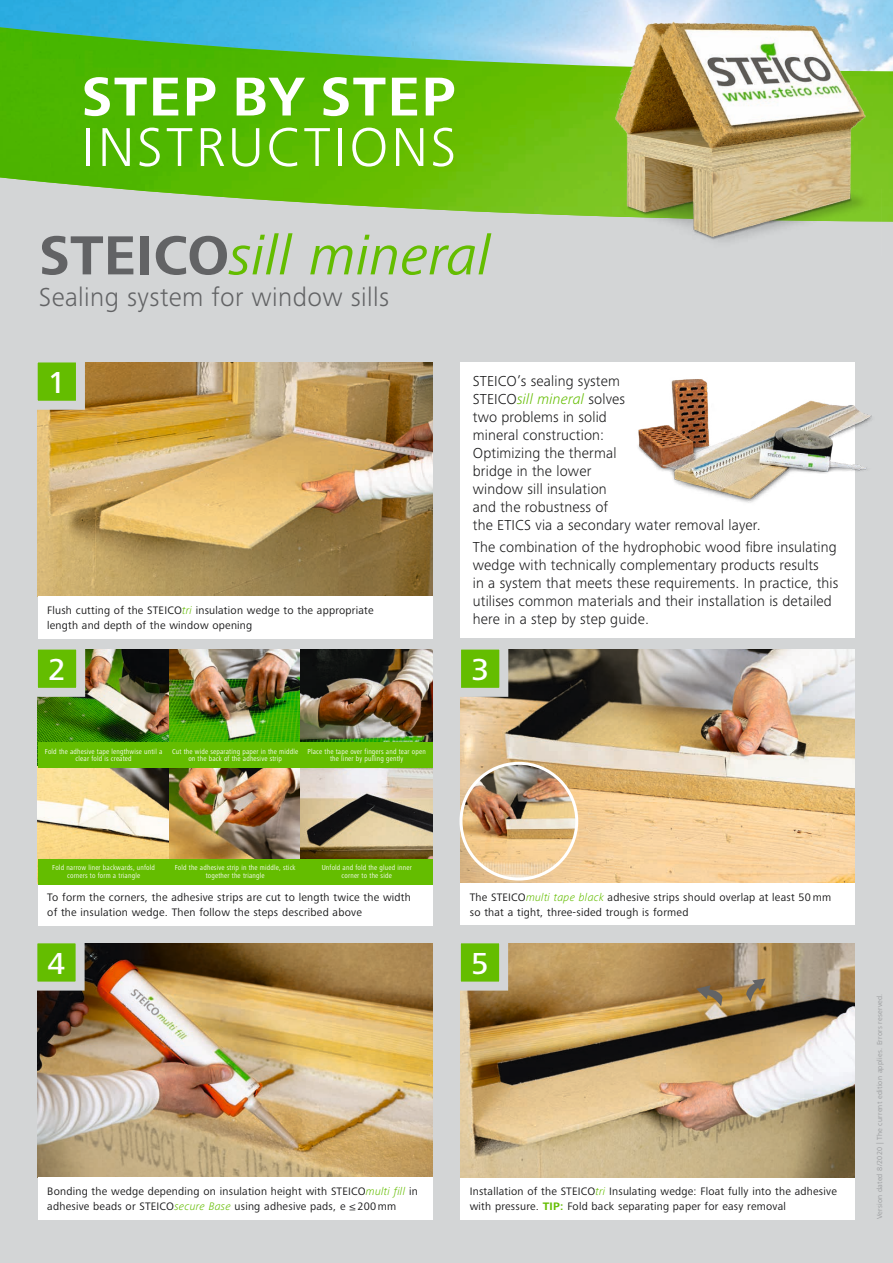
<style>
.page{position:relative;width:893px;height:1263px;background:#d3d5d6}
.page>*{position:absolute;margin:0;border:0;box-sizing:border-box;transform-origin:0 0}
.t1{font:italic 57px "Frutiger Next LTW1 G";letter-spacing:.005em;color:#64bd00}
.t2{font:300 56.7px "Frutiger Next LTW1 G";letter-spacing:.045em;color:#fff}
.t3{font:700 56.7px "Frutiger Next LTW1 G";letter-spacing:.03em;color:#fff}
.t4{font:500 31.5px "Frutiger Next LTW1 G";color:#fff}
.t5{font:300 27px "Frutiger Next LTW1 G";letter-spacing:.015em;color:#626365}
.t6{font:300 15px/18px "Frutiger Next LTW1 G";letter-spacing:.01em;color:#19191a}
.t7{font:11.25px/15px "Frutiger Next LTW1 G";letter-spacing:.02em;color:#19191a}
.t8{font:condensed 7.5px/7.5px "Frutiger Next LTW1 G";letter-spacing:.02em;color:#fff;text-align:center}
.t9{font:7.5px "Frutiger Next LTW1 G";letter-spacing:.03em;color:#9b9d9f}
.s1{font-weight:700;font-style:normal;color:#626365}
.s2{font-family:"Frutiger Next Pro";font-weight:300;font-style:italic;color:#64bd00}
.s3{font-style:italic;color:#64bd00}
.s4{font-weight:300;font-style:italic;color:#64bd00}
.s5{font-weight:700;color:#64bd00}
</style>
<div class="page">
<img style="left:0;top:72px;width:893px;height:150px">
<img style="left:0;top:0;width:893px;height:71px">
<img style="left:460px;top:649px;width:395px;height:234px">
<div style="left:460px;top:883px;width:395px;height:42px;background:#fff"></div>
<img style="left:38px;top:944px;width:394px;height:233px">
<div style="left:38px;top:1177px;width:394px;height:43px;background:#fff"></div>
<img style="left:460px;top:944px;width:395px;height:233px">
<div style="left:460px;top:1177px;width:395px;height:42px;background:#fff"></div>
<svg style="left:460px;top:649px;width:53px;height:52px"></svg>
<svg style="left:37px;top:943px;width:52px;height:52px"></svg>
<svg style="left:460px;top:943px;width:53px;height:52px"></svg>
<img style="left:38px;top:362px;width:394px;height:234px">
<div style="left:38px;top:596px;width:394px;height:42px;background:#fff"></div>
<svg style="left:37px;top:362px;width:52px;height:52px"></svg>
<img style="left:38px;top:650px;width:131px;height:92px">
<svg style="left:38px;top:767px;width:131px;height:92px;background:#e0cc97"></svg>
<img style="left:169px;top:650px;width:132px;height:92px">
<img style="left:169px;top:767px;width:132px;height:92px">
<img style="left:301px;top:650px;width:131px;height:92px">
<svg style="left:301px;top:767px;width:131px;height:92px;background:#a99d83"></svg>
<div style="left:38px;top:884px;width:394px;height:42px;background:#fff"></div>
<svg style="left:37px;top:638px;width:53px;height:63px"></svg>
<div style="left:38px;top:742px;width:131px;height:25px;background:#64bd00"></div>
<div style="left:169px;top:742px;width:132px;height:25px;background:#64bd00"></div>
<div style="left:301px;top:742px;width:131px;height:25px;background:#64bd00"></div>
<div style="left:38px;top:859px;width:131px;height:25px;background:#64bd00"></div>
<div style="left:169px;top:859px;width:132px;height:25px;background:#64bd00"></div>
<div style="left:301px;top:859px;width:131px;height:25px;background:#64bd00"></div>
<img style="left:606px;top:13px;width:276px;height:228px">
<div style="left:460px;top:362px;width:395px;height:276px;background:#fff"></div>
<img style="left:638px;top:379px;width:234px;height:124px">
<img style="left:461px;top:764px;width:116px;height:115px">
<div style="left:459px;top:762px;width:119px;height:118px;border:3px solid #fff;border-radius:50%"></div>
<svg style="left:696px;top:985px;width:26px;height:21px"></svg>
<svg style="left:746px;top:978px;width:20px;height:24px"></svg>
<h2 class="t3" style="left:81px;top:64px;width:376px">STEP BY STEP</h2>
<h2 class="t2" style="left:82px;top:115px;width:376px">INSTRUCTIONS</h2>
<h1 class="t1" style="left:39px;top:223px;width:454px"><span class="s1">STEICO</span>sill mineral</h1>
<h3 class="t5" style="left:39px;top:281px;width:352px">Sealing system for window sills</h3>
<h3 class="t4" style="left:48px;top:364px;width:19px">1</h3>
<p class="t7" style="left:47px;top:603px;width:328px">Flush cutting of the STEICO<span class="s2">tri</span> insulation wedge to the appropriate length and depth of the window opening</p>
<h3 class="t4" style="left:48px;top:651px;width:19px">2</h3>
<p class="t8" style="left:45px;top:747px;width:119px">Fold the adhesive tape lengthwise until a clear fold is created</p>
<p class="t8" style="left:172px;top:747px;width:128px">Cut the wide separating paper in the middle on the back of the adhesive strip</p>
<p class="t8" style="left:308px;top:747px;width:120px">Place the tape over fingers and tear open the liner by pulling gently</p>
<h3 class="t6" style="left:473px;top:372px;width:289px">STEICO’s sealing system<br>STEICO<span class="s3">sill mineral</span> solves<br>two problems in solid<br>mineral construction:<br>Optimizing the thermal<br>bridge in the lower<br>window sill insulation<br>and the robustness of<br>the ETICS via a secondary water removal layer.</h3>
<p class="t6" style="left:473px;top:538px;width:367px">The combination of the hydrophobic wood fibre insulating wedge with technically complementary products results<br>in a system that meets these requirements. In practice, this utilises common materials and their installation is detailed here in a step by step guide.</p>
<h3 class="t4" style="left:471px;top:651px;width:19px">3</h3>
<p class="t8" style="left:52px;top:864px;width:104px">Fold narrow liner backwards, unfold corners to form a triangle</p>
<p class="t8" style="left:175px;top:864px;width:122px">Fold the adhesive strip in the middle, stick together the triangle</p>
<p class="t8" style="left:322px;top:864px;width:92px">Unfold and fold the glued inner corner to the side</p>
<p class="t7" style="left:47px;top:890px;width:365px">To form the corners, the adhesive strips are cut to length twice the width of the insulation wedge. Then follow the steps described above</p>
<p class="t7" style="left:470px;top:890px;width:363px">The STEICO<span class="s4">multi tape black</span> adhesive strips should overlap at least 50 mm so that a tight, three-sided trough is formed</p>
<h3 class="t4" style="left:48px;top:945px;width:19px">4</h3>
<h3 class="t4" style="left:471px;top:945px;width:19px">5</h3>
<p class="t7" style="left:47px;top:1184px;width:372px">Bonding the wedge depending on insulation height with STEICO<span class="s2">multi fill</span> in adhesive beads or STEICO<span class="s2">secure Base</span> using adhesive pads, e ≤ 200 mm</p>
<p class="t7" style="left:470px;top:1184px;width:369px">Installation of the STEICO<span class="s2">tri</span> Insulating wedge: Float fully into the adhesive with pressure. <span class="s5">TIP:</span> Fold back separating paper for easy removal</p>
<p class="t9" style="left:875px;top:1219px;width:227px;rotate:-90deg">Version dated 8/2020 | The current edition applies. Errors reserved.</p>
</div>
